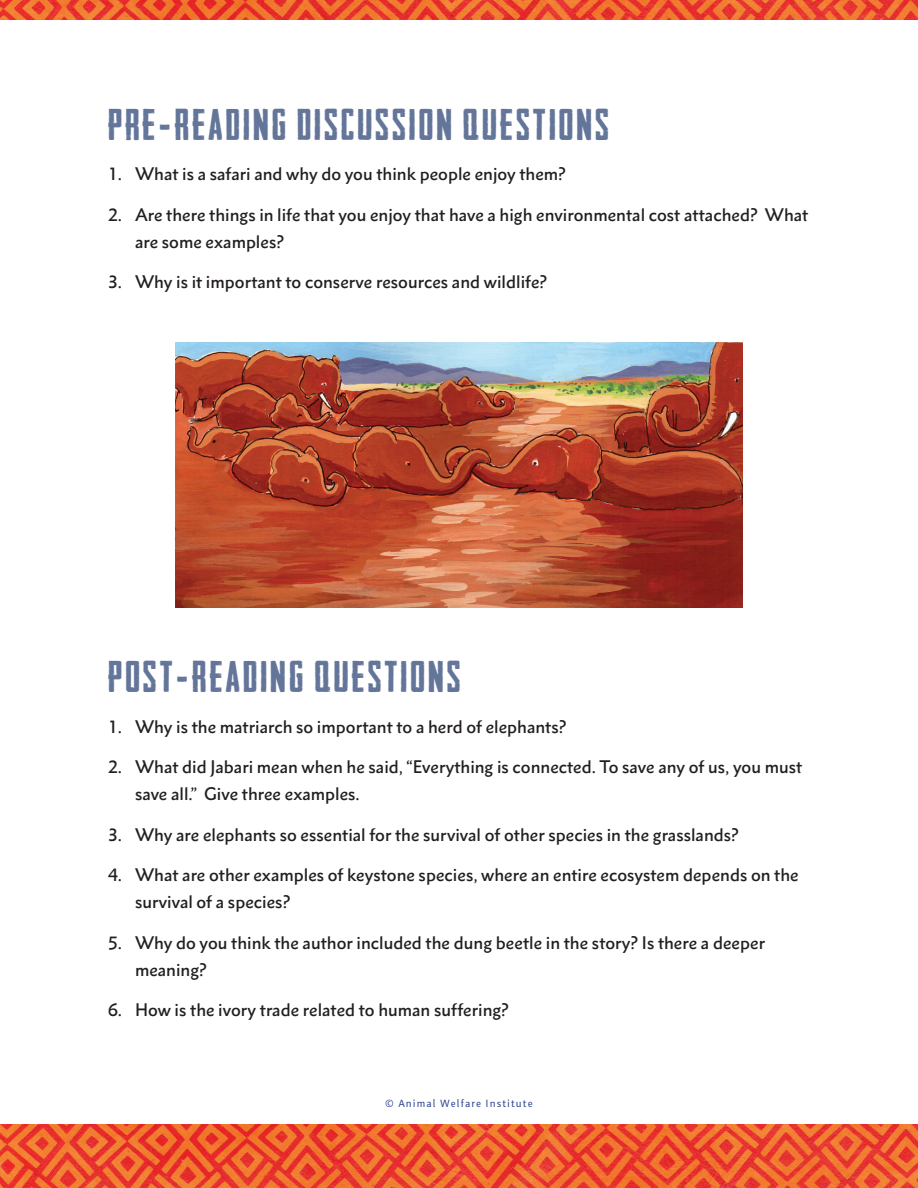
<style>
.page{position:relative;width:918px;height:1188px;background:#fff}
.page>*{position:absolute;margin:0;border:0;box-sizing:border-box;transform-origin:0 0}
.t1{font:42px "Headliner No.45";letter-spacing:.075em;color:#64759a}
.t2{font:500 16.5px/27px "Metro Nova Pro";color:#231f20}
.t3{font:10.5px "Submariner";letter-spacing:.1em;color:#253f8e}
</style>
<div class="page">
<img style="left:0;top:0;width:918px;height:20px">
<img style="left:0;top:1124px;width:918px;height:64px">
<img style="left:176px;top:343px;width:566px;height:264px">
<p class="t1" style="left:108px;top:99px;width:502px">PRE-READING DISCUSSION QUESTIONS</p>
<p class="t2" style="left:108px;top:160px;width:460px">1. What is a safari and why do you think people enjoy them?</p>
<p class="t2" style="left:135px;top:201px;width:675px;text-indent:-27px">2. Are there things in life that you enjoy that have a high environmental cost attached? What are some examples?</p>
<p class="t2" style="left:108px;top:268px;width:441px">3. Why is it important to conserve resources and wildlife?</p>
<p class="t1" style="left:108px;top:652px;width:354px">POST-READING QUESTIONS</p>
<p class="t2" style="left:108px;top:713px;width:460px">1. Why is the matriarch so important to a herd of elephants?</p>
<p class="t2" style="left:135px;top:754px;width:669px;text-indent:-27px">2. What did Jabari mean when he said, “Everything is connected. To save any of us, you must save all.” Give three examples.</p>
<p class="t2" style="left:108px;top:821px;width:633px">3. Why are elephants so essential for the survival of other species in the grasslands?</p>
<p class="t2" style="left:135px;top:862px;width:665px;text-indent:-27px">4. What are other examples of keystone species, where an entire ecosystem depends on the survival of a species?</p>
<p class="t2" style="left:135px;top:929px;width:632px;text-indent:-27px">5. Why do you think the author included the dung beetle in the story? Is there a deeper meaning?</p>
<p class="t2" style="left:108px;top:997px;width:403px">6. How is the ivory trade related to human suffering?</p>
<p class="t3" style="left:385px;top:1097px;width:149px">© Animal Welfare Institute</p>
</div>
